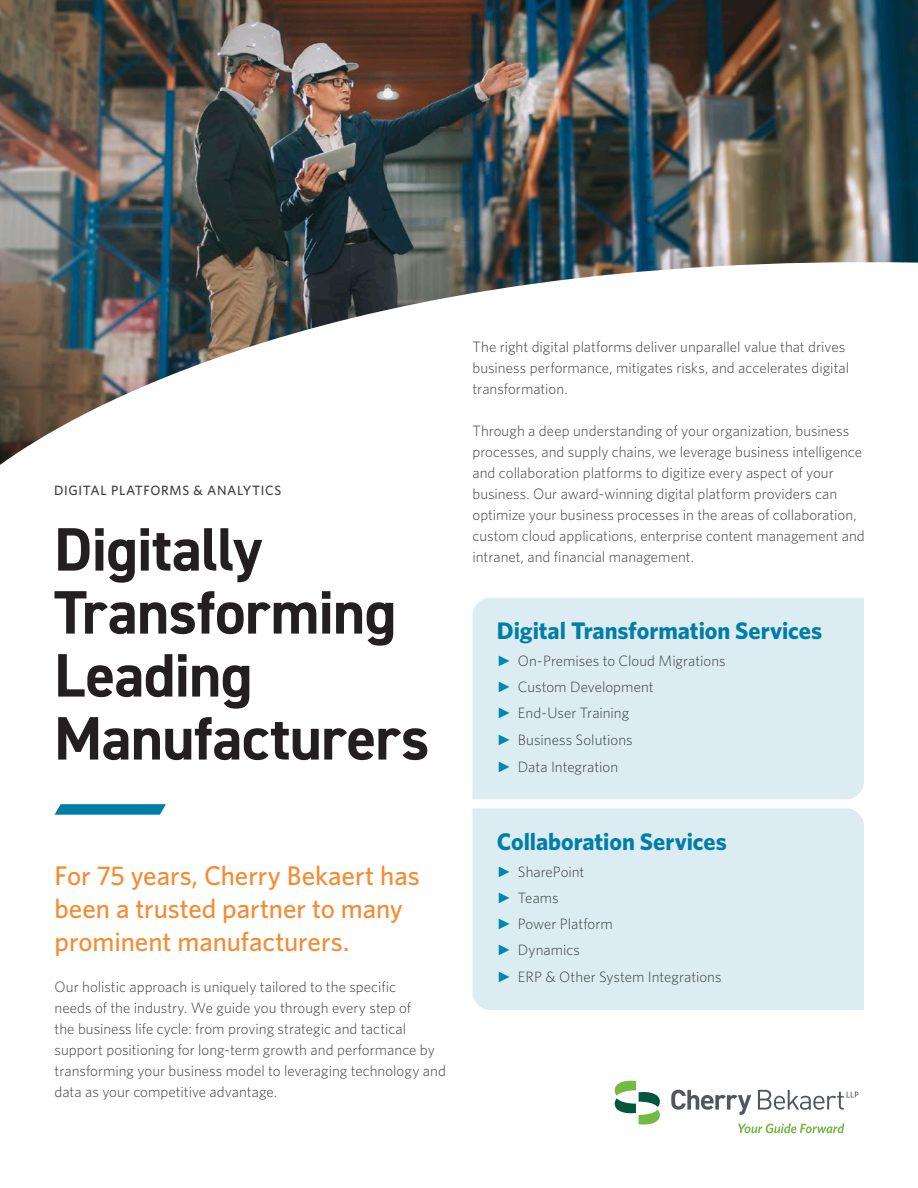
<style>
.page{position:relative;width:918px;height:1188px;background:#fff}
.page>*{position:absolute;margin:0;border:0;box-sizing:border-box;transform-origin:0 0}
.t1{font:700 61.5px/63px "DIN2014";letter-spacing:-.01em;color:#231f20}
.t2{font:500 27px/33px "Whitney";letter-spacing:-.005em;color:#f58b32}
.t3{font:700 24px "Whitney";color:#007ea6}
.t4{font:300 15px/21px "Whitney";color:#3e3e3f}
.t5{font:500 13.5px "Whitney";letter-spacing:.05em;color:#3e3e3f}
.s1{font-family:"Arial";font-weight:900;color:#0087ad}
</style>
<div class="page">
<svg style="left:55px;top:804px;width:111px;height:11px"></svg>
<svg style="left:671px;top:1090px;width:80px;height:25px"></svg>
<svg style="left:615px;top:1080px;width:45px;height:45px"></svg>
<svg style="left:758px;top:1090px;width:100px;height:20px"></svg>
<svg style="left:738px;top:1123px;width:106px;height:10px"></svg>
<img style="left:0;top:0;width:918px;height:465px">
<div style="left:472px;top:598px;width:392px;height:201px;background:#dbecf3"></div>
<div style="left:472px;top:808px;width:392px;height:202px;background:#dbecf3"></div>
<p class="t5" style="left:54px;top:482px;width:229px">DIGITAL PLATFORMS &amp; ANALYTICS</p>
<h1 class="t1" style="left:54px;top:517px;width:377px">Digitally<br>Transforming<br>Leading<br>Manufacturers</h1>
<h2 class="t2" style="left:55px;top:859px;width:367px">For 75 years, Cherry Bekaert has been a trusted partner to many prominent manufacturers.</h2>
<p class="t4" style="left:55px;top:976px;width:393px">Our holistic approach is uniquely tailored to the specific<br>needs of the industry. We guide you through every step of<br>the business life cycle: from proving strategic and tactical support positioning for long-term growth and performance by transforming your business model to leveraging technology and data as your competitive advantage.</p>
<p class="t4" style="left:472px;top:336px;width:378px">The right digital platforms deliver unparallel value that drives business performance, mitigates risks, and accelerates digital transformation.</p>
<p class="t4" style="left:472px;top:420px;width:394px">Through a deep understanding of your organization, business processes, and supply chains, we leverage business intelligence and collaboration platforms to digitize every aspect of your business. Our award-winning digital platform providers can optimize your business processes in the areas of collaboration, custom cloud applications, enterprise content management and intranet, and financial management.</p>
<h3 class="t3" style="left:497px;top:615px;width:327px">Digital Transformation Services</h3>
<p class="t4" style="left:497px;top:647px;width:230px;line-height:26.2px"><span class="s1">►</span> On-Premises to Cloud Migrations <span class="s1">►</span> Custom Development<br><span class="s1">►</span> End-User Training<br><span class="s1">►</span> Business Solutions</p>
<p class="t4" style="left:497px;top:756px;width:123px"><span class="s1">►</span> Data Integration</p>
<h3 class="t3" style="left:497px;top:826px;width:231px">Collaboration Services</h3>
<p class="t4" style="left:497px;top:858px;width:226px;line-height:26.2px"><span class="s1">►</span> SharePoint<br><span class="s1">►</span> Teams<br><span class="s1">►</span> Power Platform<br><span class="s1">►</span> Dynamics<br><span class="s1">►</span> ERP &amp; Other System Integrations</p>
</div>
